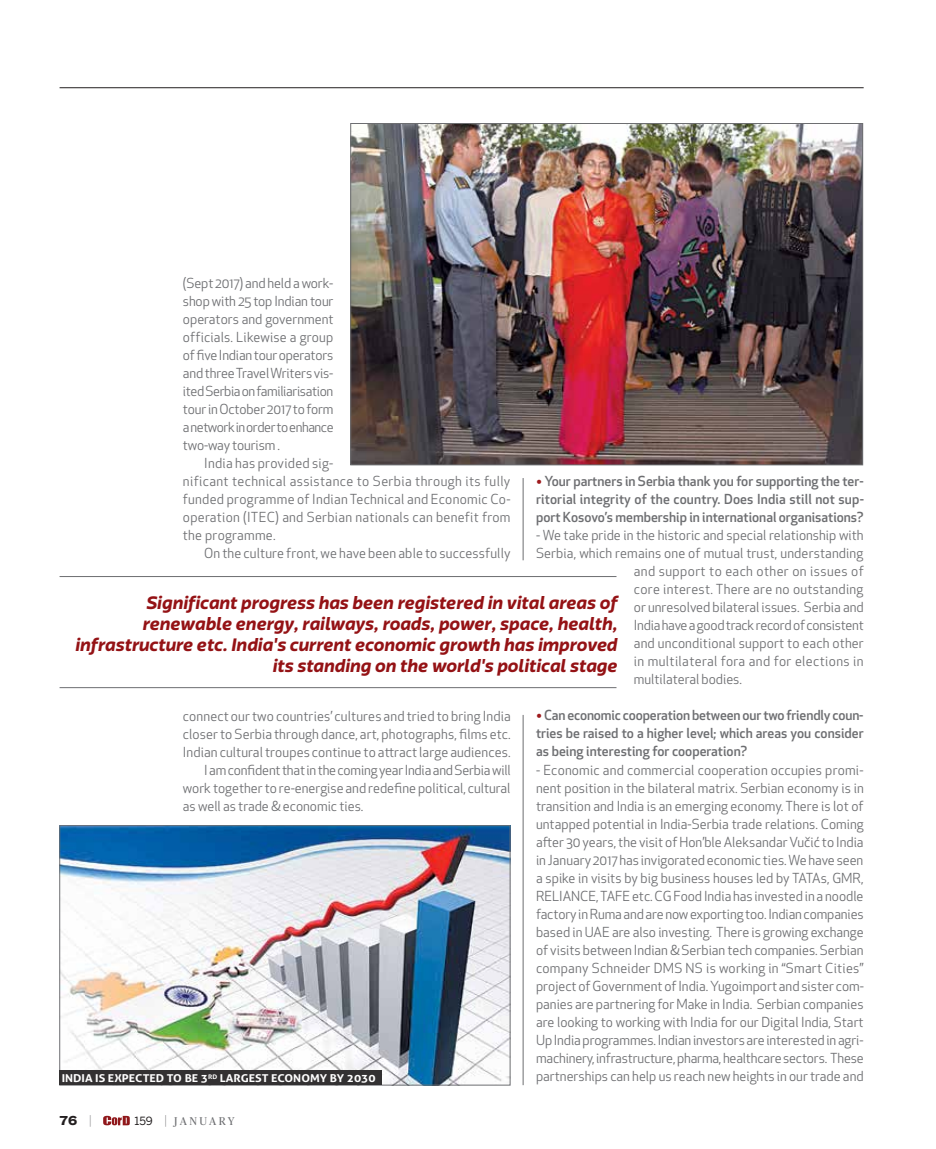
<style>
.page{position:relative;width:936px;height:1149px;background:#fff}
.page>*{position:absolute;margin:0;border:0;box-sizing:border-box;transform-origin:0 0}
.t1{font:italic 700 17.7px/20.9px "Riona Sans";color:#941215;text-align:right}
.t2{font:13.5px/18px "Apex New";letter-spacing:.01em;color:#6d6e71;text-align:justify}
.t3{font:500 13.5px/18px "Apex New";color:#6d6e71;text-align:justify}
.t4{font:13.5px "Apex New";letter-spacing:.03em;color:#6d6e71}
.t5{font:13.5px "Apex New";letter-spacing:-.015em;color:#6d6e71}
.t6{font:13.5px "Apex New";letter-spacing:-.02em;color:#6d6e71}
.t7{font:700 12px "Bau LF";color:#231f20}
.t8{font:11.25px "Publico";letter-spacing:.205em;color:#6d6e71}
.t9{font:700 10.8px "Aller";color:#fff;scale:1.11 1}
.s1{font-family:"PT Sans Pro";font-weight:700;color:#9e1a1d}
.s2{font-family:"Publico";font-weight:300;font-size:13.5px;color:#6d6e71}
.s3{font-family:"Benton Sans";color:#231f20}
.s4{font-weight:300;font-size:13.5px}
</style>
<div class="page">
<hr style="left:60px;top:87px;width:803px;height:1px;background:#231f20">
<img style="left:103px;top:1115px;width:27px;height:9px">
<hr style="left:523px;top:714px;width:1px;height:370px;background:#6d6e71">
<hr style="left:523px;top:478px;width:1px;height:82px;background:#6d6e71">
<img style="left:61px;top:827px;width:447px;height:255px">
<hr style="left:60px;top:576px;width:556px;height:1px;background:#6d6e71">
<hr style="left:60px;top:687px;width:556px;height:1px;background:#6d6e71">
<div style="left:60px;top:1070px;width:322px;height:14px;background:#333132"></div>
<img style="left:352px;top:125px;width:508px;height:338px">
<p class="t2" style="left:183px;top:274px;width:152px">(Sept 2017) and held a work&shy;shop with 25 top Indian tour operators and government officials. Likewise a group of five Indian tour operators and three Travel Writers vis&shy;ited Serbia on familiarisation tour in October 2017 to form a network in order to enhance two-way tourism .</p>
<p class="t2" style="left:183px;top:454px;width:329px;text-align:left;text-indent:21px">India has provided sig-<br>nificant technical assistance to Serbia through its fully funded programme of Indian Technical and Economic Co&shy;operation (ITEC) and Serbian nationals can benefit from the programme.</p>
<p class="t2" style="left:204px;top:544px;width:308px">On the culture front, we have been able to successfully</p>
<p class="t3" style="left:536px;top:472px;width:329px"><span class="s1">•</span> Your partners in Serbia thank you for supporting the ter&shy;ritorial integrity of the country. Does India still not sup&shy;port Kosovo’s membership in international organisations?</p>
<p class="t2" style="left:536px;top:526px;width:329px">- We take pride in the historic and special relationship with</p>
<p class="t2" style="left:536px;top:544px;width:329px">Serbia, which remains one of mutual trust, understanding</p>
<p class="t4" style="left:634px;top:562px;width:231px">and support to each other on issues of</p>
<p class="t2" style="left:634px;top:580px;width:231px">core interest. There are no outstanding</p>
<p class="t2" style="left:634px;top:598px;width:231px">or unresolved bilateral issues. Serbia and</p>
<p class="t6" style="left:634px;top:616px;width:231px">India have a good track record of consistent</p>
<p class="t2" style="left:634px;top:634px;width:231px">and unconditional support to each other</p>
<p class="t4" style="left:634px;top:652px;width:231px">in multilateral fora and for elections in</p>
<p class="t2" style="left:634px;top:670px;width:110px">multilateral bodies.</p>
<p class="t3" style="left:536px;top:706px;width:329px"><span class="s1">•</span>Can economic cooperation between our two friendly coun&shy;tries be raised to a higher level; which areas you consider as being interesting for cooperation?</p>
<p class="t2" style="left:536px;top:760px;width:329px">- Economic and commercial cooperation occupies promi&shy;nent position in the bilateral matrix. Serbian economy is in transition and India is an emerging economy. There is lot of untapped potential in India-Serbia trade relations. Coming after 30 years, the visit of Hon’ble Aleksandar Vučić to India in January 2017 has invigorated economic ties. We have seen a spike in visits by big business houses led by TATAs, GMR, RELIANCE, TAFE etc. CG Food India has invested in a noodle factory in Ruma and are now exporting too. Indian companies based in UAE are also investing. There is growing exchange of visits between Indian &amp; Serbian tech companies. Serbian company Schneider DMS NS is working in “Smart Cities” project of Government of India. Yugoimport and sister com&shy;panies are partnering for Make in India. Serbian companies are looking to working with India for our Digital India, Start Up India programmes. Indian investors are interested in agri&shy;machinery, infrastructure, pharma, healthcare sectors. These partnerships can help us reach new heights in our trade and</p>
<h1 class="t1" style="left:75px;top:592px;width:543px">Significant progress has been registered in vital areas of renewable energy, railways, roads, power, space, health, infrastructure etc. India's current economic growth has improved its standing on the world's political stage</h1>
<p class="t2" style="left:183px;top:706px;width:329px">connect our two countries’ cultures and tried to bring India</p>
<p class="t2" style="left:183px;top:724px;width:329px">closer to Serbia through dance, art, photographs, films etc.</p>
<p class="t2" style="left:183px;top:742px;width:329px">Indian cultural troupes continue to attract large audiences.</p>
<p class="t5" style="left:204px;top:760px;width:308px">I am confident that in the coming year India and Serbia will</p>
<p class="t2" style="left:183px;top:778px;width:329px">work together to re-energise and redefine political, cultural</p>
<p class="t2" style="left:183px;top:796px;width:182px">as well as trade &amp; economic ties.</p>
<p class="t9" style="left:62px;top:1071px;width:284px">INDIA IS EXPECTED TO BE 3<sup>RD</sup> LARGEST ECONOMY BY 2030</p>
<p class="t7" style="left:60px;top:1112px;width:33px">76 <span class="s2">|</span></p>
<p class="t8" style="left:134px;top:1114px;width:102px"><span class="s3">159</span> <span class="s4">|</span> JANUARY</p>
</div>
